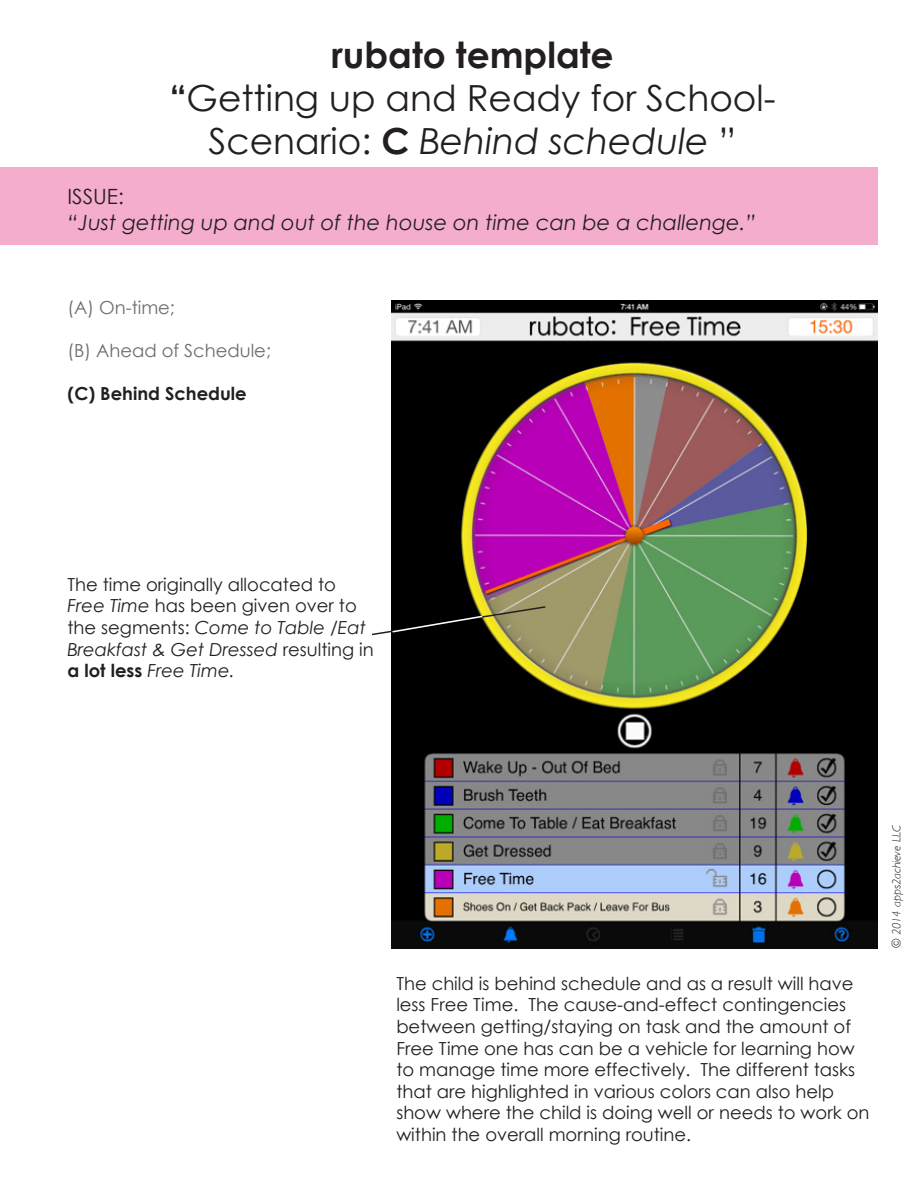
<style>
.page{position:relative;width:918px;height:1188px;background:#fff}
.page>*{position:absolute;margin:0;border:0;box-sizing:border-box;transform-origin:0 0}
.t1{font:36px "Century Gothic";color:#231f20}
.t2{font:italic 36px "Century Gothic";color:#231f20}
.t3{font:700 36px "Century Gothic";color:#231f20}
.t4{font:italic 21px "Century Gothic";color:#231f20}
.t5{font:21px "Century Gothic";color:#231f20}
.text{font:18px/21.6px "Century Gothic";color:#231f20}
.t6{font:18px "Century Gothic";color:#6c6d70}
.t7{font:700 18px "Century Gothic";color:#231f20}
.t8{font:italic 300 12px "Gill Sans";color:#231f20}
.s1{font-weight:700}
.s2{font-style:normal}
.s3{font-weight:700;font-style:normal}
.s4{font-style:italic}
</style>
<div class="page">
<div style="left:0;top:167px;width:878px;height:78px;background:#f5adce"></div>
<img style="left:392px;top:300px;width:486px;height:648px">
<svg style="left:372px;top:605px;width:175px;height:31px;background:#5c5941"></svg>
<p class="t3" style="left:331px;top:32px;width:284px">rubato template</p>
<p class="t1" style="left:169px;top:76px;width:608px"><span class="s1">“</span>Getting up and Ready for School-</p>
<p class="t2" style="left:209px;top:119px;width:529px"><span class="s2">Scenario:</span> <span class="s3">C</span> Behind schedule <span class="s2">”</span></p>
<p class="t5" style="left:68px;top:184px;width:58px">ISSUE:</p>
<p class="t4" style="left:68px;top:209px;width:690px">“Just getting up and out of the house on time can be a challenge.”</p>
<p class="t6" style="left:68px;top:296px;width:109px">(A) On-time;</p>
<p class="t6" style="left:68px;top:339px;width:205px">(B) Ahead of Schedule;</p>
<p class="t7" style="left:68px;top:382px;width:181px">(C) Behind Schedule</p>
<p class="text" style="left:68px;top:573px;width:308px">The time originally allocated to<br><span class="s4">Free Time</span> has been given over to the segments: <span class="s4">Come to Table /Eat<br>Breakfast &amp; Get Dressed</span> resulting in <span class="s1">a lot less</span> <span class="s4">Free Time.</span></p>
<p class="text" style="left:396px;top:972px;width:475px">The child is behind schedule and as a result will have less Free Time. The cause-and-effect contingencies between getting/staying on task and the amount of Free Time one has can be a vehicle for learning how to manage time more effectively. The different tasks that are highlighted in various colors can also help show where the child is doing well or needs to work on within the overall morning routine.</p>
<p class="t8" style="left:890px;top:948px;width:124px;rotate:-90deg">© 2014 apps2achieve LLC</p>
</div>
